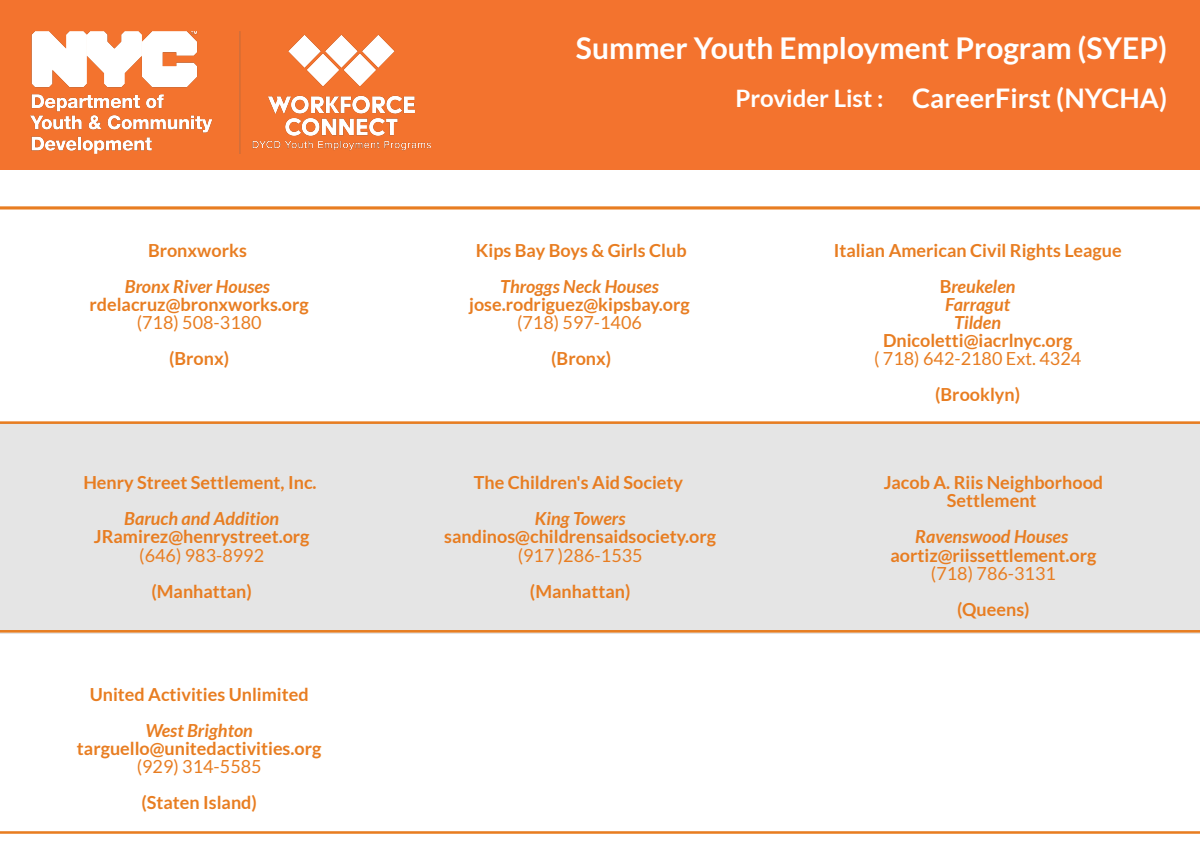
<style>
.page{position:relative;width:1200px;height:847px;background:#fff}
.page>*{position:absolute;margin:0;border:0;box-sizing:border-box;transform-origin:0 0}
.t1{font:700 30px "Lato";color:#fff}
.t2{font:700 27px "Lato";color:#fff}
.t3{font:700 18px/18px "Lato";color:#e87d21;text-align:center}
.t4{font:italic 700 18px/18px "Lato";color:#e87d21;text-align:center}
.t5{font:18px "Lato";color:#e87d21}
.s1{font-size:24px}
.s2{font-style:italic}
</style>
<div class="page">
<div style="left:0;top:423px;width:1200px;height:210px;background:#e5e5e5"></div>
<div style="left:0;top:0;width:1200px;height:170px;background:#f3732e"></div>
<img style="left:30px;top:32px;width:400px;height:121px">
<hr style="left:0;top:206px;width:1200px;height:3px;background:#e87d21">
<hr style="left:0;top:629px;width:1200px;height:3px;background:#e87d21">
<hr style="left:0;top:421px;width:1200px;height:3px;background:#e87d21">
<hr style="left:0;top:830px;width:1200px;height:3px;background:#e87d21">
<p class="t3" style="left:148px;top:241px;width:100px">Bronxworks</p>
<p class="t4" style="left:125px;top:277px;width:147px">Bronx River Houses</p>
<p class="t3" style="left:90px;top:295px;width:221px">rdelacruz@bronxworks.org</p>
<p class="t5" style="left:137px;top:311px;width:126px">(718) 508-3180</p>
<p class="t3" style="left:169px;top:349px;width:62px">(Bronx)</p>
<p class="t3" style="left:83px;top:473px;width:235px">Henry Street Settlement, Inc.</p>
<p class="t4" style="left:124px;top:509px;width:157px">Baruch and Addition</p>
<p class="t3" style="left:94px;top:527px;width:217px">JRamirez@henrystreet.org</p>
<p class="t5" style="left:139px;top:543px;width:126px">(646) 983-8992</p>
<p class="t3" style="left:152px;top:581px;width:102px">(Manhattan)</p>
<p class="t3" style="left:90px;top:685px;width:221px">United Activities Unlimited</p>
<p class="t4" style="left:145px;top:721px;width:109px">West Brighton</p>
<p class="t3" style="left:77px;top:739px;width:246px">targuello@unitedactivities.org</p>
<p class="t5" style="left:137px;top:755px;width:126px">(929) 314-5585</p>
<p class="t3" style="left:141px;top:793px;width:117px">(Staten Island)</p>
<h1 class="t1" style="left:576px;top:29px;width:593px">Summer Youth Employment Program (SYEP)</h1>
<h2 class="t2" style="left:735px;top:81px;width:433px"><span class="s1">Provider List :</span> CareerFirst (NYCHA)</h2>
<p class="t3" style="left:476px;top:241px;width:212px">Kips Bay Boys &amp; Girls Club</p>
<p class="t4" style="left:500px;top:277px;width:160px">Throggs Neck Houses</p>
<p class="t3" style="left:469px;top:295px;width:222px">jose.rodriguez@kipsbay.org</p>
<p class="t5" style="left:517px;top:311px;width:126px">(718) 597-1406</p>
<p class="t3" style="left:551px;top:349px;width:62px">(Bronx)</p>
<p class="t3" style="left:474px;top:473px;width:211px">The Children's Aid Society</p>
<p class="t4" style="left:535px;top:509px;width:92px">King Towers</p>
<p class="t3" style="left:444px;top:527px;width:273px">sandinos@childrensaidsociety.org</p>
<p class="t5" style="left:518px;top:543px;width:126px">(917 )286-1535</p>
<p class="t3" style="left:530px;top:581px;width:102px">(Manhattan)</p>
<p class="t3" style="left:834px;top:232px;width:289px;line-height:36px">Italian American Civil Rights League<br>B<span class="s2">reukelen</span></p>
<p class="t4" style="left:945px;top:295px;width:66px">Farragut<br>Tilden</p>
<p class="t3" style="left:883px;top:331px;width:191px">Dnicoletti@iacrlnyc.org</p>
<p class="t5" style="left:874px;top:347px;width:209px">( 718) 642-2180 Ext. 4324</p>
<p class="t3" style="left:935px;top:385px;width:86px">(Brooklyn)</p>
<p class="t3" style="left:884px;top:473px;width:221px">Jacob A. Riis Neighborhood<br>Settlement</p>
<p class="t4" style="left:915px;top:527px;width:154px">Ravenswood Houses</p>
<p class="t3" style="left:890px;top:545px;width:207px">aortiz@riissettlement.org</p>
<p class="t5" style="left:931px;top:561px;width:126px">(718) 786-3131</p>
<p class="t3" style="left:957px;top:599px;width:74px">(Queens)</p>
</div>
